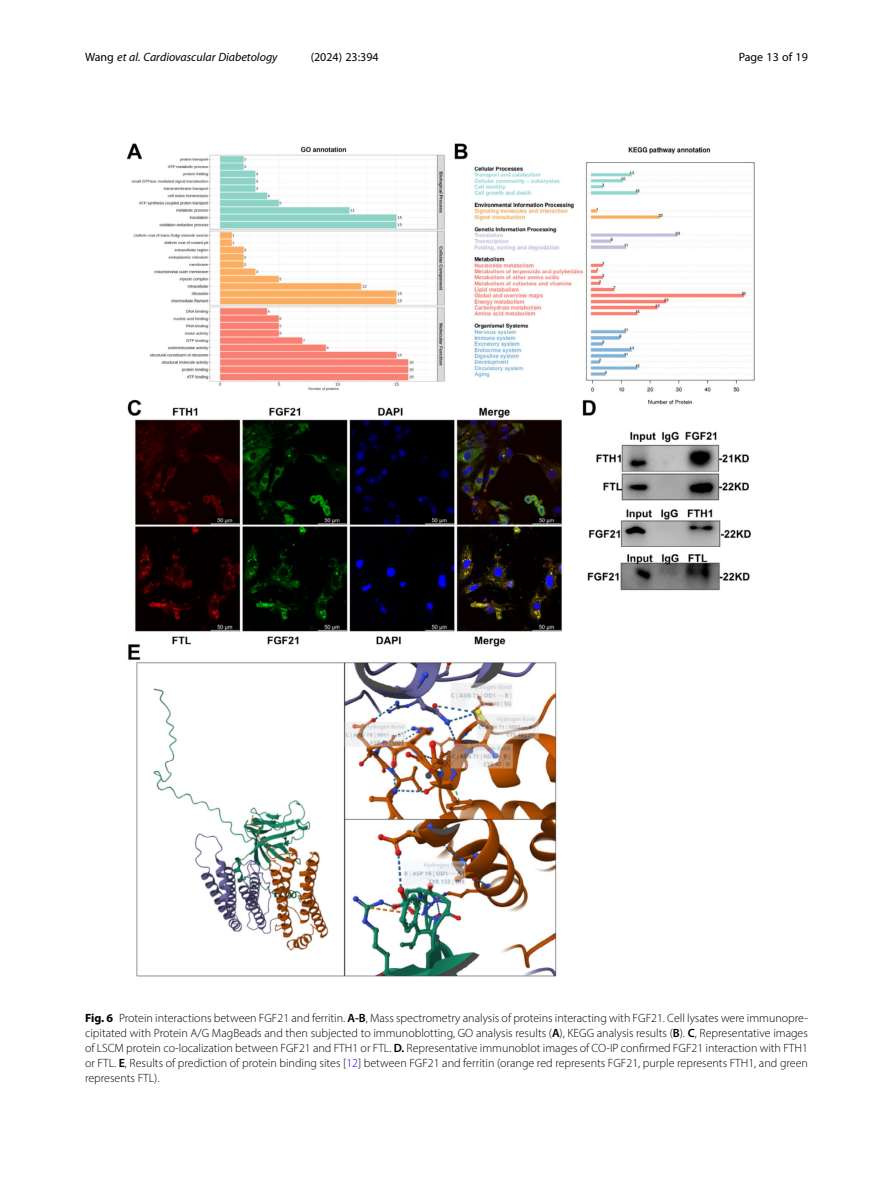
<style>
.page{position:relative;width:893px;height:1191px;background:#fff}
.page>*{position:absolute;margin:0;border:0;box-sizing:border-box;transform-origin:0 0}
.Figure_Caption{font:300 12px/15px "Myriad Pro";color:#000;text-align:justify}
.t1{font:italic 12px "Myriad Pro";color:#000}
.t2{font:12px "Myriad Pro";color:#000}
.s1{font-style:normal}
.s2{font-weight:700}
.s3{font-weight:600}
.s4{color:#00f}
</style>
<div class="page">
<img style="left:126px;top:143px;width:629px;height:834px">
<p class="t1" style="left:85px;top:50px;width:194px"><span class="s1">Wang</span> et al. Cardiovascular Diabetology</p>
<p class="t2" style="left:311px;top:50px;width:70px">(2024) 23:394</p>
<p class="t2" style="left:739px;top:50px;width:71px">Page 13 of 19</p>
<p class="Figure_Caption" style="left:85px;top:1010px;width:724px"><span class="s2">Fig. 6</span> Protein interactions between FGF21 and ferritin. <span class="s3">A-B</span>, Mass spectrometry analysis of proteins interacting with FGF21. Cell lysates were immunopre&shy;cipitated with Protein A/G MagBeads and then subjected to immunoblotting, GO analysis results (<span class="s3">A</span>), KEGG analysis results (<span class="s3">B</span>). <span class="s3">C</span>, Representative images of LSCM protein co-localization between FGF21 and FTH1 or FTL. <span class="s3">D.</span> Representative immunoblot images of CO-IP confirmed FGF21 interaction with FTH1 or FTL. <span class="s3">E</span>, Results of prediction of protein binding sites [<span class="s4">12</span>] between FGF21 and ferritin (orange red represents FGF21, purple represents FTH1, and green represents FTL).</p>
</div>
